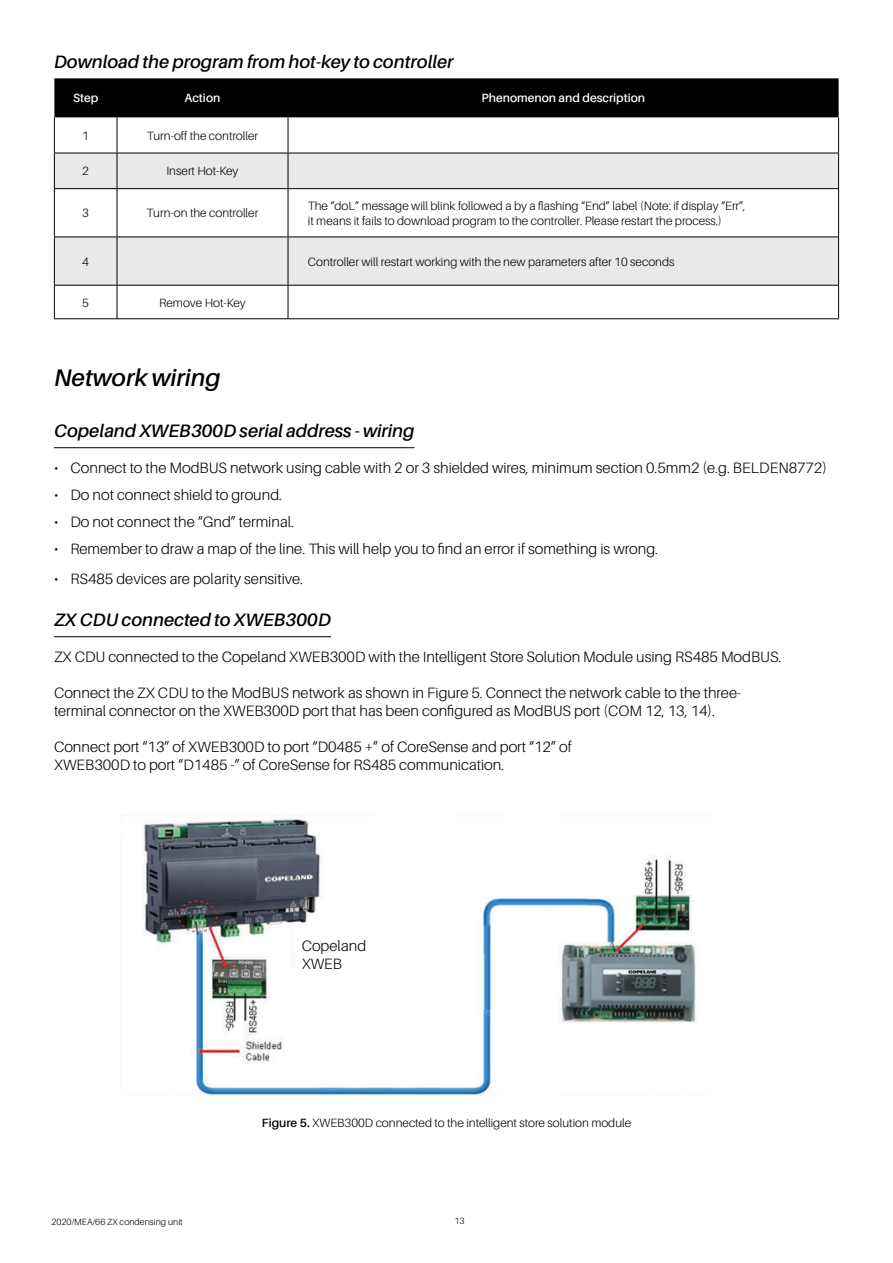
<style>
.page{position:relative;width:893px;height:1263px;background:#fff}
.page>*{position:absolute;margin:0;border:0;box-sizing:border-box;transform-origin:0 0}
.Title_Subhead_Large{font:italic 600 24px "Aileron";color:#000}
.Subhead_2{font:italic 600 18px "Aileron";color:#000}
.Table_Title{font:italic 600 18px "Aileron";color:#000}
.Body{font:300 15px/18px "Aileron";color:#000}
.Table_Contents{font:300 12px "Aileron";color:#000}
.Table_Title-2{font:300 12px "Aileron";color:#000}
.Table_Contents-2{font:600 12px "Aileron";color:#fff}
.t1{font:300 9px "Aileron";color:#000}
.s1{font-weight:600}
</style>
<div class="page">
<div style="left:54px;top:78px;width:785px;height:39px;background:#000"></div>
<svg style="left:55px;top:154px;width:783px;height:131px;fill:#e9e9e9"></svg>
<hr style="left:288px;top:285px;width:551px;height:1px;background:#000">
<hr style="left:288px;top:318px;width:551px;height:1px;background:#000">
<hr style="left:54px;top:285px;width:63px;height:1px;background:#000">
<hr style="left:117px;top:285px;width:171px;height:1px;background:#000">
<hr style="left:54px;top:318px;width:63px;height:1px;background:#000">
<hr style="left:117px;top:318px;width:171px;height:1px;background:#000">
<hr style="left:54px;top:117px;width:1px;height:36px;background:#000">
<hr style="left:117px;top:117px;width:1px;height:36px;background:#000">
<hr style="left:288px;top:117px;width:1px;height:36px;background:#000">
<hr style="left:838px;top:117px;width:1px;height:36px;background:#000">
<hr style="left:54px;top:153px;width:63px;height:1px;background:#000">
<hr style="left:54px;top:153px;width:1px;height:35px;background:#000">
<hr style="left:117px;top:153px;width:171px;height:1px;background:#000">
<hr style="left:117px;top:153px;width:1px;height:35px;background:#000">
<hr style="left:288px;top:153px;width:551px;height:1px;background:#000">
<hr style="left:288px;top:153px;width:1px;height:35px;background:#000">
<hr style="left:838px;top:153px;width:1px;height:35px;background:#000">
<hr style="left:54px;top:188px;width:63px;height:1px;background:#000">
<hr style="left:54px;top:189px;width:1px;height:48px;background:#000">
<hr style="left:117px;top:188px;width:171px;height:1px;background:#000">
<hr style="left:117px;top:189px;width:1px;height:48px;background:#000">
<hr style="left:288px;top:188px;width:551px;height:1px;background:#000">
<hr style="left:288px;top:189px;width:1px;height:48px;background:#000">
<hr style="left:838px;top:189px;width:1px;height:48px;background:#000">
<hr style="left:54px;top:237px;width:63px;height:1px;background:#000">
<hr style="left:54px;top:237px;width:1px;height:48px;background:#000">
<hr style="left:117px;top:237px;width:171px;height:1px;background:#000">
<hr style="left:117px;top:237px;width:1px;height:48px;background:#000">
<hr style="left:288px;top:237px;width:551px;height:1px;background:#000">
<hr style="left:288px;top:237px;width:1px;height:48px;background:#000">
<hr style="left:838px;top:237px;width:1px;height:48px;background:#000">
<hr style="left:54px;top:286px;width:1px;height:32px;background:#000">
<hr style="left:117px;top:286px;width:1px;height:32px;background:#000">
<hr style="left:288px;top:286px;width:1px;height:32px;background:#000">
<hr style="left:838px;top:286px;width:1px;height:32px;background:#000">
<hr style="left:54px;top:447px;width:361px;height:1px;background:#000">
<hr style="left:54px;top:636px;width:277px;height:1px;background:#000">
<img style="left:120px;top:814px;width:576px;height:281px">
<div style="left:295px;top:926px;width:54px;height:73px;background:#fff"></div>
<p class="Table_Title" style="left:54px;top:52px;width:401px">Download the program from hot-key to controller</p>
<p class="Table_Contents-2" style="left:73px;top:92px;width:27px">Step</p>
<p class="Table_Contents-2" style="left:185px;top:92px;width:37px">Action</p>
<p class="Table_Contents-2" style="left:481px;top:92px;width:165px">Phenomenon and description</p>
<p class="Table_Contents" style="left:82px;top:129px;width:8px">1</p>
<p class="Table_Contents" style="left:147px;top:129px;width:113px">Turn-off the controller</p>
<p class="Table_Contents" style="left:82px;top:165px;width:8px">2</p>
<p class="Table_Contents" style="left:166px;top:165px;width:74px">Insert Hot-Key</p>
<p class="Table_Contents" style="left:82px;top:207px;width:8px">3</p>
<p class="Table_Contents" style="left:147px;top:207px;width:113px">Turn-on the controller</p>
<p class="Table_Contents" style="left:308px;top:199px;width:439px">The “doL” message will blink followed a by a flashing “End” label (Note: if display “Err”,</p>
<p class="Table_Contents" style="left:308px;top:214px;width:416px">it means it fails to download program to the controller. Please restart the process.)</p>
<p class="Table_Contents" style="left:82px;top:255px;width:8px">4</p>
<p class="Table_Contents" style="left:308px;top:255px;width:368px">Controller will restart working with the new parameters after 10 seconds</p>
<p class="Table_Contents" style="left:82px;top:296px;width:8px">5</p>
<p class="Table_Contents" style="left:159px;top:296px;width:88px">Remove Hot-Key</p>
<p class="Title_Subhead_Large" style="left:54px;top:364px;width:168px">Network wiring</p>
<p class="Subhead_2" style="left:54px;top:421px;width:362px">Copeland XWEB300D serial address - wiring</p>
<p class="Body" style="left:54px;top:459px;width:774px">• Connect to the ModBUS network using cable with 2 or 3 shielded wires, minimum section 0.5mm2 (e.g. BELDEN8772)</p>
<p class="Body" style="left:54px;top:486px;width:230px">• Do not connect shield to ground.</p>
<p class="Body" style="left:54px;top:513px;width:241px">• Do not connect the “Gnd” terminal.</p>
<p class="Body" style="left:54px;top:540px;width:606px">• Remember to draw a map of the line. This will help you to find an error if something is wrong.</p>
<p class="Body" style="left:54px;top:570px;width:251px">• RS485 devices are polarity sensitive.</p>
<p class="Subhead_2" style="left:54px;top:610px;width:278px">ZX CDU connected to XWEB300D</p>
<p class="Body" style="left:54px;top:648px;width:729px">ZX CDU connected to the Copeland XWEB300D with the Intelligent Store Solution Module using RS485 ModBUS.</p>
<p class="Body" style="left:54px;top:684px;width:689px">Connect the ZX CDU to the ModBUS network as shown in Figure 5. Connect the network cable to the three&shy;terminal connector on the XWEB300D port that has been configured as ModBUS port (COM 12, 13, 14).</p>
<p class="Body" style="left:54px;top:738px;width:519px">Connect port “13” of XWEB300D to port “D0485 +” of CoreSense and port “12” of<br>XWEB300D to port “D1485 -” of CoreSense for RS485 communication.</p>
<p class="Body" style="left:302px;top:937px;width:66px">Copeland<br>XWEB</p>
<p class="Table_Title-2" style="left:262px;top:1116px;width:371px"><span class="s1">Figure 5.</span> XWEB300D connected to the intelligent store solution module</p>
<p class="t1" style="left:52px;top:1217px;width:133px">2020/MEA/66 ZX condensing unit</p>
<p class="t1" style="left:454px;top:1216px;width:12px">13</p>
</div>
